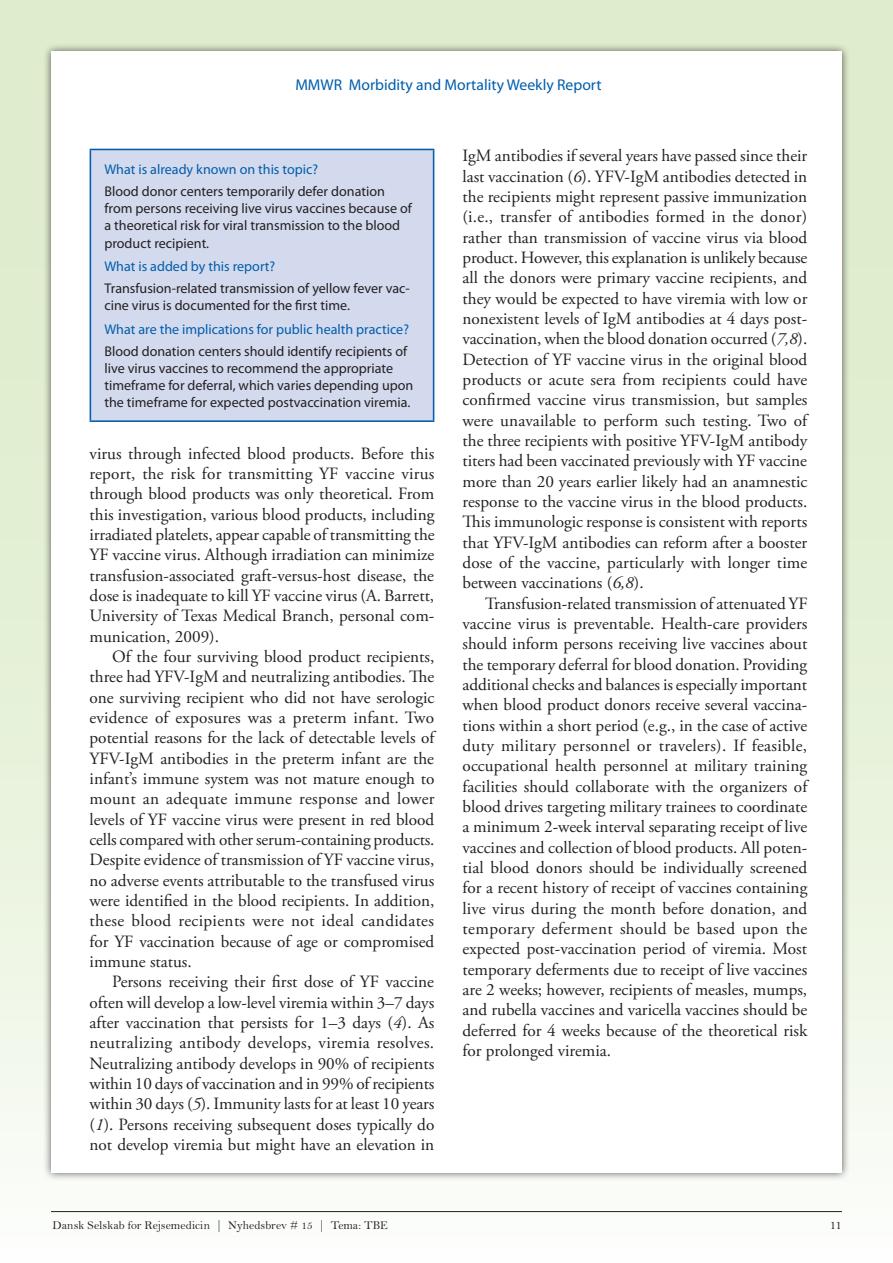
<style>
.page{position:relative;width:893px;height:1263px;background:#fff}
.page>*{position:absolute;margin:0;border:0;box-sizing:border-box;transform-origin:0 0}
.t1{font:17.25px/20.4px "Adobe Garamond Pro";color:#231f20;text-align:justify}
.t2{font:15.6px "Myriad Pro";color:#015dab}
.t3{font:14.1px/17.2px "Myriad Pro";color:#231f20}
.t4{font:14.1px "Myriad Pro";color:#015dab}
.t5{font:13.5px "Bell MT Std";color:#231f20}
.t6{font:12px "Bell MT Std";letter-spacing:.005em;color:#231f20}
.s1{font-style:italic}
</style>
<div class="page">
<div style="left:0;top:0;width:893px;height:1263px;background:linear-gradient(to bottom,#d9eac5,#f7faf2)"></div>
<hr style="left:51px;top:1211px;width:791px;height:1px;background:#231f20">
<div style="left:42px;top:42px;width:808px;height:1138px;background:#231f20;opacity:.75"></div>
<div style="left:51px;top:51px;width:791px;height:1121px;background:#fff"></div>
<div style="left:90px;top:149px;width:344px;height:272px;background:#d3daee"></div>
<hr style="left:90px;top:149px;width:344px;height:1px;background:#015dab">
<hr style="left:90px;top:150px;width:1px;height:270px;background:#015dab">
<hr style="left:433px;top:150px;width:1px;height:270px;background:#015dab">
<hr style="left:90px;top:420px;width:344px;height:2px;background:#015dab">
<p class="t2" style="left:295px;top:75px;width:308px">MMWR Morbidity and Mortality Weekly Report</p>
<p class="t4" style="left:104px;top:161px;width:215px">What is already known on this topic?</p>
<p class="t3" style="left:104px;top:182px;width:309px">Blood donor centers temporarily defer donation from persons receiving live virus vaccines because of a theoretical risk for viral transmission to the blood product recipient.</p>
<p class="t4" style="left:104px;top:258px;width:172px">What is added by this report?</p>
<p class="t3" style="left:104px;top:279px;width:307px">Transfusion-related transmission of yellow fever vac&shy;cine virus is documented for the first time.</p>
<p class="t4" style="left:104px;top:320px;width:306px">What are the implications for public health practice?</p>
<p class="t3" style="left:104px;top:342px;width:310px">Blood donation centers should identify recipients of live virus vaccines to recommend the appropriate timeframe for deferral, which varies depending upon the timeframe for expected postvaccination viremia.</p>
<p class="t1" style="left:90px;top:444px;width:347px">virus through infected blood products. Before this report, the risk for transmitting YF vaccine virus through blood products was only theoretical. From this investigation, various blood products, including irradiated platelets, appear capable of transmitting the YF vaccine virus. Although irradiation can minimize transfusion-associated graft-versus-host disease, the dose is inadequate to kill YF vaccine virus (A. Barrett, University of Texas Medical Branch, personal com&shy;munication, 2009).</p>
<p class="t1" style="left:90px;top:647px;width:347px;text-indent:23px">Of the four surviving blood product recipients, three had YFV-IgM and neutralizing antibodies. The one surviving recipient who did not have serologic evidence of exposures was a preterm infant. Two potential reasons for the lack of detectable levels of YFV-IgM antibodies in the preterm infant are the infant’s immune system was not mature enough to mount an adequate immune response and lower levels of YF vaccine virus were present in red blood cells compared with other serum-containing products.<br>Despite evidence of transmission of YF vaccine virus, no adverse events attributable to the transfused virus were identified in the blood recipients. In addition, these blood recipients were not ideal candidates for YF vaccination because of age or compromised immune status.</p>
<p class="t1" style="left:90px;top:972px;width:346px;text-indent:23px">Persons receiving their first dose of YF vaccine often will develop a low-level viremia within 3–7 days after vaccination that persists for 1–3 days (<span class="s1">4</span>). As neutralizing antibody develops, viremia resolves.<br>Neutralizing antibody develops in 90% of recipients within 10 days of vaccination and in 99% of recipients within 30 days (<span class="s1">5</span>). Immunity lasts for at least 10 years (<span class="s1">1</span>). Persons receiving subsequent doses typically do not develop viremia but might have an elevation in</p>
<p class="t1" style="left:463px;top:146px;width:346px">IgM antibodies if several years have passed since their last vaccination (<span class="s1">6</span>). YFV-IgM antibodies detected in the recipients might represent passive immunization (i.e., transfer of antibodies formed in the donor) rather than transmission of vaccine virus via blood product. However, this explanation is unlikely because all the donors were primary vaccine recipients, and they would be expected to have viremia with low or nonexistent levels of IgM antibodies at 4 days post&shy;vaccination, when the blood donation occurred (<span class="s1">7,8</span>).<br>Detection of YF vaccine virus in the original blood products or acute sera from recipients could have confirmed vaccine virus transmission, but samples were unavailable to perform such testing. Two of the three recipients with positive YFV-IgM antibody titers had been vaccinated previously with YF vaccine more than 20 years earlier likely had an anamnestic response to the vaccine virus in the blood products.<br>This immunologic response is consistent with reports that YFV-IgM antibodies can reform after a booster dose of the vaccine, particularly with longer time between vaccinations (<span class="s1">6,8</span>).</p>
<p class="t1" style="left:463px;top:593px;width:347px;text-indent:23px">Transfusion-related transmission of attenuated YF vaccine virus is preventable. Health-care providers should inform persons receiving live vaccines about the temporary deferral for blood donation. Providing additional checks and balances is especially important when blood product donors receive several vaccina&shy;tions within a short period (e.g., in the case of active duty military personnel or travelers). If feasible, occupational health personnel at military training facilities should collaborate with the organizers of blood drives targeting military trainees to coordinate a minimum 2-week interval separating receipt of live vaccines and collection of blood products. All poten&shy;tial blood donors should be individually screened for a recent history of receipt of vaccines containing live virus during the month before donation, and temporary deferment should be based upon the expected post-vaccination period of viremia. Most temporary deferments due to receipt of live vaccines are 2 weeks; however, recipients of measles, mumps, and rubella vaccines and varicella vaccines should be deferred for 4 weeks because of the theoretical risk for prolonged viremia.</p>
<p class="t6" style="left:52px;top:1219px;width:337px">Dansk Selskab for Rejsemedicin | Nyhedsbrev # 15 | Tema: TBE</p>
<p class="t5" style="left:829px;top:1217px;width:14px">11</p>
</div>
